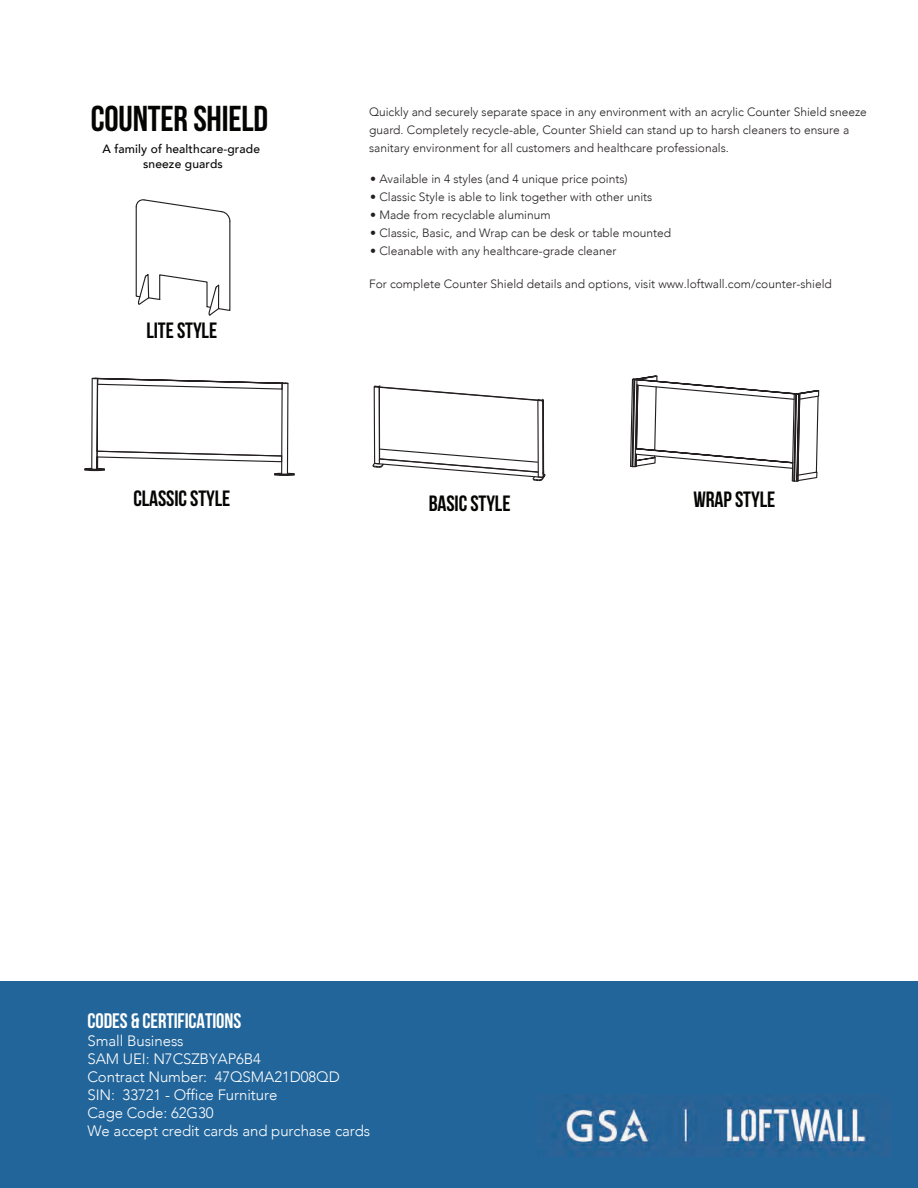
<style>
.page{position:relative;width:918px;height:1188px;background:#fff}
.page>*{position:absolute;margin:0;border:0;box-sizing:border-box;transform-origin:0 0}
.t1{font:700 36px "Bebas Neue";letter-spacing:-.005em;color:#040503}
.t2{font:700 22.2px "Bebas Neue";letter-spacing:-.005em;color:#040503}
.t3{font:700 21px "Bebas Neue";letter-spacing:-.005em;color:#fff}
.t4{font:300 15px/18px "Avenir";letter-spacing:-.005em;color:#fff}
.t5{font:300 12px/18px "Avenir";color:#231f20}
.t6{font:500 12px/14.4px "Avenir";letter-spacing:.01em;color:#050504;text-align:center}
</style>
<div class="page">
<div style="left:0;top:981px;width:918px;height:207px;background:#22659a"></div>
<svg style="left:372px;top:385px;width:174px;height:97px"></svg>
<svg style="left:135px;top:199px;width:96px;height:117px"></svg>
<svg style="left:630px;top:375px;width:190px;height:107px"></svg>
<svg style="left:84px;top:377px;width:211px;height:99px"></svg>
<img style="left:538px;top:1095px;width:332px;height:61px">
<h1 class="t1" style="left:91px;top:97px;width:179px">COUNTER SHIELD</h1>
<p class="t6" style="left:102px;top:143px;width:159px">A family of healthcare-grade sneeze guards</p>
<h2 class="t2" style="left:147px;top:318px;width:72px">LITE STYLE</h2>
<h2 class="t2" style="left:133px;top:485px;width:98px">CLASSIC STYLE</h2>
<p class="t5" style="left:369px;top:104px;width:499px">Quickly and securely separate space in any environment with an acrylic Counter Shield sneeze guard. Completely recycle-able, Counter Shield can stand up to harsh cleaners to ensure a sanitary environment for all customers and healthcare professionals.</p>
<p class="t5" style="left:370px;top:171px;width:259px">ï Available in 4 styles (and 4 unique price points)</p>
<p class="t5" style="left:370px;top:188px;width:284px">• Classic Style is able to link together with other units</p>
<p class="t5" style="left:370px;top:206px;width:182px">• Made from recyclable aluminum</p>
<p class="t5" style="left:370px;top:224px;width:303px">• Classic, Basic, and Wrap can be desk or table mounted</p>
<p class="t5" style="left:370px;top:242px;width:248px">• Cleanable with any healthcare-grade cleaner</p>
<p class="t5" style="left:369px;top:276px;width:464px">For complete Counter Shield details and options, visit www.loftwall.com/counter-shield</p>
<h2 class="t2" style="left:429px;top:490px;width:83px">BASICSTYLE</h2>
<h2 class="t2" style="left:693px;top:486px;width:83px">WRAP STYLE</h2>
<h3 class="t3" style="left:87px;top:1008px;width:155px">CODES &amp; CERTIFICATIONS</h3>
<p class="t4" style="left:87px;top:1033px;width:284px">Small Business<br>SAM UEI: N7CSZBYAP6B4<br>Contract Number: 47QSMA21D08QD<br>SIN: 33721 - Office Furniture<br>Cage Code: 62G30<br>We accept credit cards and purchase cards</p>
</div>
